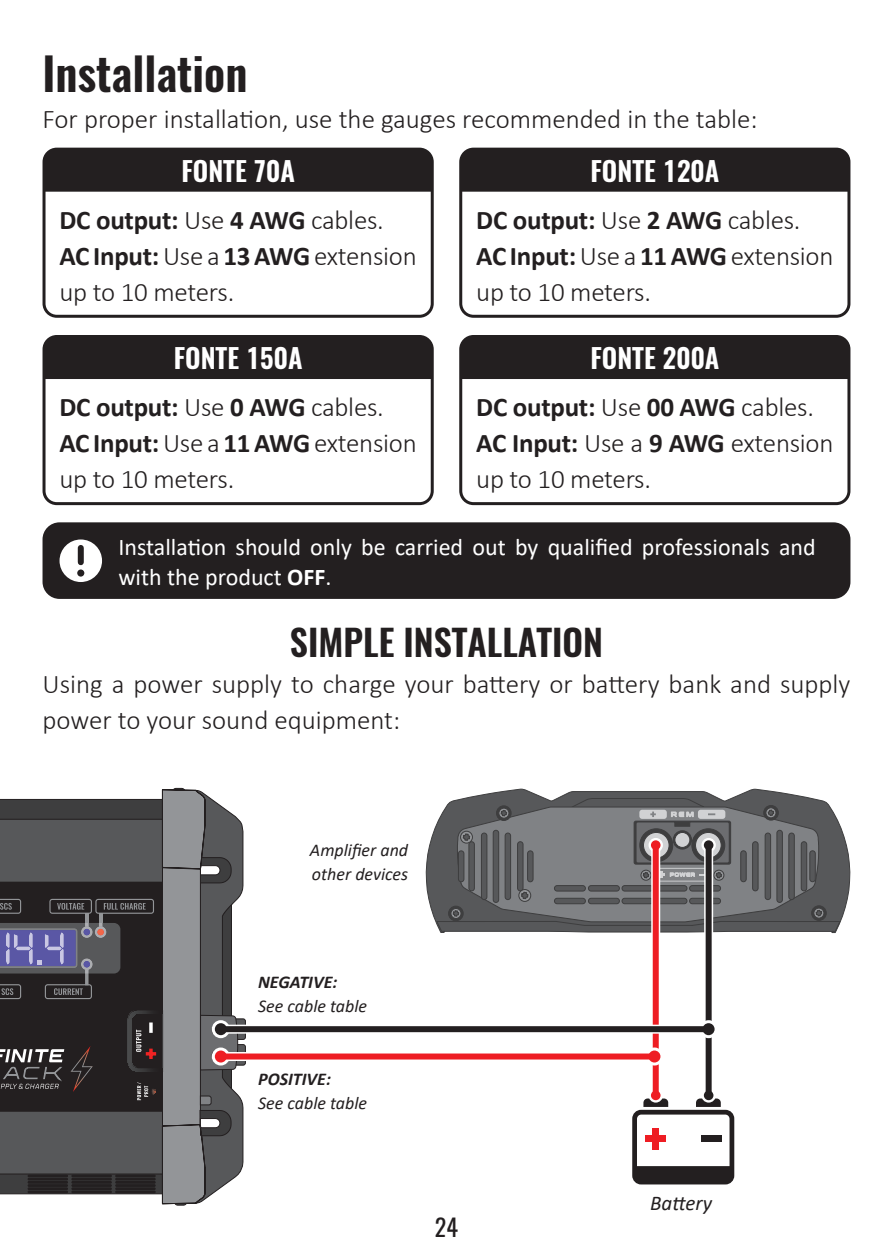
<style>
.page{position:relative;width:893px;height:1259px;background:#fff}
.page>*{position:absolute;margin:0;border:0;box-sizing:border-box;transform-origin:0 0}
.t1{font:600 45px "Oswald";color:#231f20}
.t2{font:600 36px "Oswald";color:#231f20}
.t3{font:300 27px/36px "Calibri";color:#231f20}
.t4{font:700 27px "Calibri";letter-spacing:-.01em;color:#231f20}
.t5{font:600 27px "Oswald";color:#fff}
.t6{font:24px/30px "Calibri";color:#fff}
.t7{font:24px "Oswald";color:#231f20}
.t8{font:italic 21px "Calibri";color:#231f20}
.t9{font:italic 18px/24px "Calibri";color:#231f20}
.t10{font:italic 700 18px "Calibri";color:#231f20}
.s1{font-weight:300}
.s2{font-weight:700}
</style>
<div class="page">
<svg style="left:0;top:787px;width:246px;height:419px;background:#5e5d60"></svg>
<svg style="left:425px;top:788px;width:425px;height:145px"></svg>
<svg style="left:435px;top:797px;width:406px;height:135px;background:#6b6c6f"></svg>
<div style="left:632px;top:1109px;width:102px;height:75px;border:5px solid #231f20;border-radius:7px"></div>
<svg style="left:643px;top:1098px;width:25px;height:9px"></svg>
<svg style="left:696px;top:1098px;width:25px;height:9px"></svg>
<div style="left:634px;top:1166px;width:99px;height:17px;background:#231f20"></div>
<div style="left:701px;top:1135px;width:20px;height:7px;background:#231f20"></div>
<div style="left:645px;top:1135px;width:21px;height:6px;background:#ee1d23"></div>
<div style="left:652px;top:1128px;width:6px;height:21px;background:#ee1d23"></div>
<div style="left:651px;top:845px;width:9px;height:250px;background:#fac6c7"></div>
<svg style="left:648px;top:838px;width:15px;height:14px"></svg>
<svg style="left:648px;top:1088px;width:15px;height:14px"></svg>
<div style="left:704px;top:845px;width:9px;height:250px;background:#b3b2b2"></div>
<svg style="left:701px;top:838px;width:15px;height:14px"></svg>
<svg style="left:701px;top:1088px;width:15px;height:14px"></svg>
<div style="left:653px;top:845px;width:6px;height:250px;background:#ee1d23"></div>
<div style="left:651px;top:840px;width:9px;height:10px;background:#ee1d23;border-radius:50%"></div>
<div style="left:651px;top:1090px;width:9px;height:10px;background:#ee1d23;border-radius:50%"></div>
<div style="left:706px;top:845px;width:6px;height:250px;background:#231f20"></div>
<div style="left:704px;top:840px;width:9px;height:10px;background:#231f20;border-radius:50%"></div>
<div style="left:704px;top:1090px;width:9px;height:10px;background:#231f20;border-radius:50%"></div>
<div style="left:43px;top:522px;width:807px;height:77px;background:#231f20;border-radius:17px"></div>
<div style="left:43px;top:149px;width:387px;height:43px;background:#231f20"></div>
<div style="left:43px;top:336px;width:387px;height:43px;background:#231f20"></div>
<div style="left:463px;top:149px;width:387px;height:43px;background:#231f20"></div>
<div style="left:463px;top:336px;width:387px;height:43px;background:#231f20"></div>
<div style="left:43px;top:148px;width:391px;height:170px;border:3px solid #231f20;border-radius:13px"></div>
<div style="left:43px;top:335px;width:391px;height:170px;border:3px solid #231f20;border-radius:13px"></div>
<div style="left:459px;top:148px;width:391px;height:170px;border:3px solid #231f20;border-radius:13px"></div>
<div style="left:459px;top:335px;width:391px;height:170px;border:3px solid #231f20;border-radius:13px"></div>
<div style="left:60px;top:539px;width:42px;height:43px;background:#fff;border-radius:50%"></div>
<div style="left:78px;top:548px;width:6px;height:14px;background:#231f20"></div>
<div style="left:77px;top:569px;width:7px;height:7px;background:#231f20;border-radius:50%"></div>
<div style="left:221px;top:1024px;width:488px;height:9px;background:#fff"></div>
<svg style="left:212px;top:1020px;width:18px;height:18px"></svg>
<div style="left:700px;top:1020px;width:18px;height:18px;background:#fff;border-radius:50%"></div>
<div style="left:221px;top:1052px;width:433px;height:9px;background:#f6888b"></div>
<svg style="left:212px;top:1047px;width:18px;height:18px"></svg>
<svg style="left:645px;top:1047px;width:18px;height:18px"></svg>
<div style="left:221px;top:1026px;width:488px;height:6px;background:#231f20"></div>
<div style="left:215px;top:1023px;width:12px;height:12px;background:#231f20;border-radius:50%"></div>
<div style="left:703px;top:1023px;width:12px;height:12px;background:#231f20;border-radius:50%"></div>
<div style="left:221px;top:1053px;width:433px;height:6px;background:#ee1d23"></div>
<div style="left:215px;top:1050px;width:12px;height:12px;background:#ee1d23;border-radius:50%"></div>
<div style="left:648px;top:1050px;width:12px;height:12px;background:#ee1d23;border-radius:50%"></div>
<p class="t1" style="left:43px;top:42px;width:207px">Installation</p>
<p class="t3" style="left:43px;top:100px;width:716px">For proper installation, use the gauges recommended in the table:</p>
<p class="t5" style="left:181px;top:152px;width:115px">FONTE 70A</p>
<p class="t4" style="left:60px;top:201px;width:326px">DC output: <span class="s1">Use</span> 4 AWG <span class="s1">cables.</span></p>
<p class="t3" style="left:60px;top:238px;width:359px"><span class="s2">AC Input:</span> Use a <span class="s2">13 AWG</span> extension up to 10 meters.</p>
<p class="t5" style="left:174px;top:339px;width:130px">FONTE 150A</p>
<p class="t4" style="left:60px;top:388px;width:326px">DC output: <span class="s1">Use</span> 0 AWG <span class="s1">cables.</span></p>
<p class="t3" style="left:60px;top:425px;width:359px"><span class="s2">AC Input:</span> Use a <span class="s2">11 AWG</span> extension up to 10 meters.</p>
<p class="t5" style="left:590px;top:152px;width:130px">FONTE 120A</p>
<p class="t4" style="left:476px;top:201px;width:326px">DC output: <span class="s1">Use</span> 2 AWG <span class="s1">cables.</span></p>
<p class="t3" style="left:476px;top:238px;width:359px"><span class="s2">AC Input:</span> Use a <span class="s2">11 AWG</span> extension up to 10 meters.</p>
<p class="t5" style="left:590px;top:339px;width:130px">FONTE 200A</p>
<p class="t4" style="left:476px;top:388px;width:339px">DC output: <span class="s1">Use</span> 00 AWG <span class="s1">cables.</span></p>
<p class="t3" style="left:476px;top:425px;width:359px"><span class="s2">AC Input:</span> Use a <span class="s2">9 AWG</span> extension up to 10 meters.</p>
<p class="t6" style="left:118px;top:531px;width:699px">Installation should only be carried out by qualified professionals and with the product <span class="s2">OFF</span>.</p>
<p class="t2" style="left:290px;top:617px;width:315px">SIMPLE INSTALLATION</p>
<p class="t3" style="left:43px;top:665px;width:809px">Using a power supply to charge your battery or battery bank and supply power to your sound equipment:</p>
<p class="t9" style="left:310px;top:837px;width:100px">Amplifier and other devices</p>
<p class="t10" style="left:258px;top:969px;width:81px">NEGATIVE:</p>
<p class="t9" style="left:258px;top:993px;width:111px">See cable table</p>
<p class="t10" style="left:258px;top:1066px;width:74px">POSITIVE:</p>
<p class="t9" style="left:258px;top:1090px;width:111px">See cable table</p>
<p class="t7" style="left:435px;top:1205px;width:25px">24</p>
<p class="t8" style="left:650px;top:1188px;width:64px">Battery</p>
</div>
